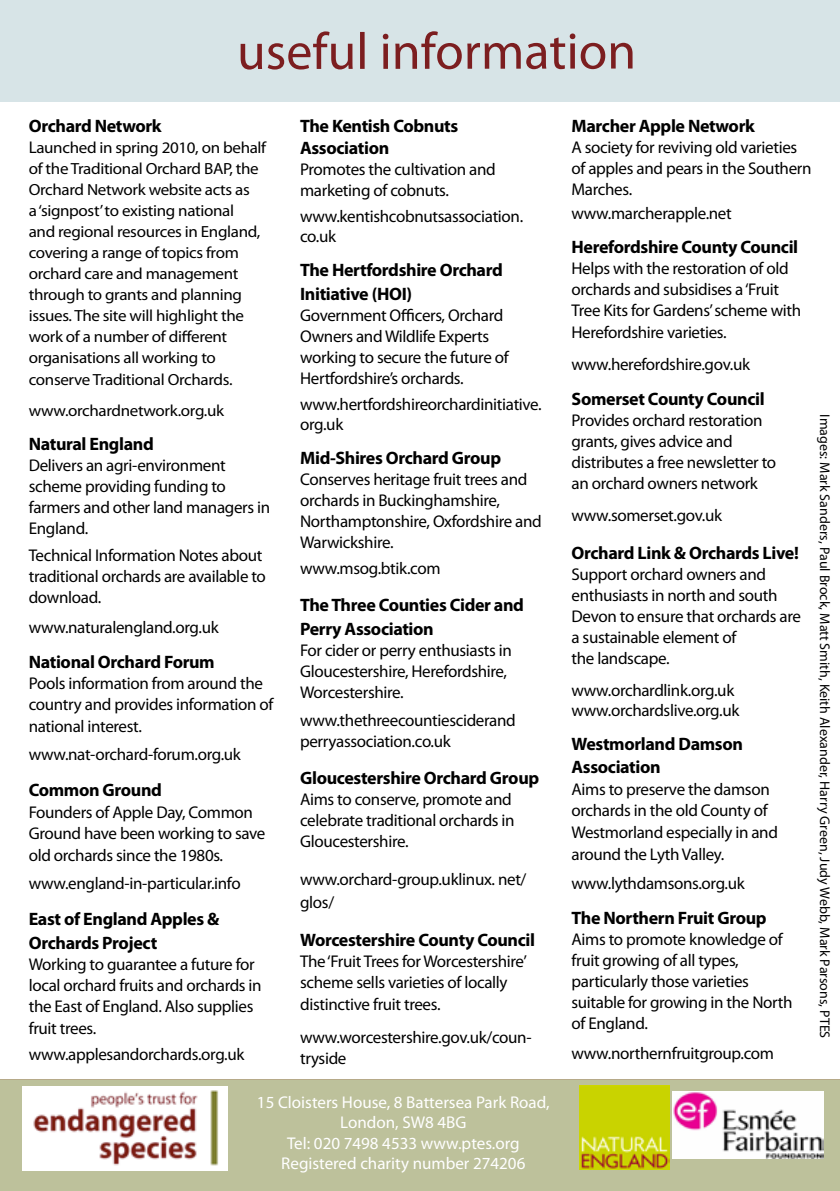
<style>
.page{position:relative;width:840px;height:1191px;background:#fff}
.page>*{position:absolute;margin:0;border:0;box-sizing:border-box;transform-origin:0 0}
.t1{font:52px "Myriad Pro";color:#7c1e20}
.t2{font:700 18px/24px "Myriad Pro";letter-spacing:-.02em;color:#000}
.t3{font:17px/21px "Myriad Pro";letter-spacing:-.02em;color:#000}
.t4{font:17px/20.4px "Myriad Pro";color:#fff;text-align:center}
.t5{font:16.2px/21px "Myriad Pro";letter-spacing:-.02em;color:#000;scale:1.05 1}
.t6{font:14px "Myriad Pro";color:#000}
.s1{font-size:17px}
</style>
<div class="page">
<div style="left:0;top:0;width:839px;height:101px;background:#d7e4e7"></div>
<div style="left:0;top:1080px;width:839px;height:111px;background:#bdc19b"></div>
<img style="left:579px;top:1085px;width:90px;height:84px">
<img style="left:672px;top:1091px;width:150px;height:67px">
<img style="left:22px;top:1086px;width:206px;height:84px">
<h1 class="t1" style="left:237px;top:19px;width:400px">useful information</h1>
<p class="t2" style="left:29px;top:113px;width:134px">Orchard Network</p>
<p class="t5" style="left:29px;top:136px;width:228px"><span class="s1">L</span>aunched in spring 2010, on behalf of the Traditional Orchard BAP, the<br>Orchard Network website acts as<br>a ‘signpost’ to existing national<br>and regional resources in England, covering a range of topics from orchard care and management through to grants and planning issues. The site will highlight the work of a number of different organisations all working to</p>
<p class="t5" style="left:29px;top:364px;width:195px;line-height:30.8px">conserve Traditional Orchards. www.orchardnetwork.org.uk</p>
<p class="t2" style="left:29px;top:431px;width:126px">Natural England</p>
<p class="t3" style="left:29px;top:454px;width:243px">Delivers an agri-environment scheme providing funding to farmers and other land managers in<br>England.</p>
<p class="t3" style="left:29px;top:544px;width:238px">Technical Information Notes about traditional orchards are available to download.</p>
<p class="t3" style="left:29px;top:616px;width:191px">www.naturalengland.org.uk</p>
<p class="t2" style="left:29px;top:650px;width:187px">National Orchard Forum</p>
<p class="t3" style="left:29px;top:673px;width:246px">Pools information from around the country and provides information of national interest.</p>
<p class="t3" style="left:29px;top:743px;width:213px">www.nat-orchard-forum.org.uk</p>
<p class="t2" style="left:29px;top:777px;width:135px">Common Ground</p>
<p class="t3" style="left:29px;top:801px;width:238px;line-height:21.6px">Founders of Apple Day, Common<br>Ground have been working to save old orchards since the 1980s.</p>
<p class="t3" style="left:29px;top:872px;width:213px">www.england-in-particular.info</p>
<p class="t2" style="left:29px;top:906px;width:192px">East of England Apples &amp;<br>Orchards Project</p>
<p class="t3" style="left:29px;top:953px;width:234px">Working to guarantee a future for local orchard fruits and orchards in the East of England. Also supplies fruit trees.</p>
<p class="t3" style="left:29px;top:1043px;width:217px">www.applesandorchards.org.uk</p>
<p class="t2" style="left:300px;top:114px;width:160px;line-height:22.8px">The Kentish Cobnuts<br>Association</p>
<p class="t3" style="left:300px;top:159px;width:197px">Promotes the cultivation and marketing of cobnuts.</p>
<p class="t3" style="left:300px;top:207px;width:224px;line-height:19.2px">www.kentishcobnutsassociation. co.uk</p>
<p class="t2" style="left:300px;top:257px;width:204px">The Hertfordshire Orchard<br>Initiative (HOI)</p>
<p class="t3" style="left:300px;top:304px;width:210px">Government Officers, Orchard<br>Owners and Wildlife Experts working to secure the future of<br>Hertfordshire’s orchards.</p>
<p class="t3" style="left:300px;top:394px;width:243px;line-height:20px">www.hertfordshireorchardinitiative. org.uk</p>
<p class="t2" style="left:300px;top:445px;width:202px">Mid-Shires Orchard Group</p>
<p class="t3" style="left:300px;top:468px;width:243px">Conserves heritage fruit trees and orchards in Buckinghamshire,<br>Northamptonshire, Oxfordshire and<br>Warwickshire.</p>
<p class="t3" style="left:300px;top:557px;width:142px">www.msog.btik.com</p>
<p class="t2" style="left:300px;top:592px;width:225px">The Three Counties Cider and<br>Perry Association</p>
<p class="t3" style="left:300px;top:639px;width:213px">For cider or perry enthusiasts in<br>Gloucestershire, Herefordshire,<br>Worcestershire.</p>
<p class="t3" style="left:300px;top:709px;width:217px;line-height:21.6px">www.thethreecountiesciderand perryassociation.co.uk</p>
<p class="t2" style="left:300px;top:765px;width:240px">Gloucestershire Orchard Group</p>
<p class="t3" style="left:300px;top:788px;width:216px">Aims to conserve, promote and celebrate traditional orchards in<br>Gloucestershire.</p>
<p class="t3" style="left:300px;top:867px;width:228px;line-height:22.8px">www.orchard-group.uklinux. net/ glos/</p>
<p class="t2" style="left:300px;top:927px;width:236px">Worcestershire County Council</p>
<p class="t3" style="left:300px;top:950px;width:228px">The ‘Fruit Trees for Worcestershire’ scheme sells varieties of locally distinctive fruit trees.</p>
<p class="t3" style="left:300px;top:1025px;width:233px;line-height:21.6px">www.worcestershire.gov.uk/coun&shy;tryside</p>
<p class="t4" style="left:257px;top:1091px;width:294px">15 Cloisters House, 8 Battersea Park Road,<br>London, SW8 4BG<br>Tel: 020 7498 4533 www.ptes.org<br>Registered charity number 274206</p>
<p class="t2" style="left:571px;top:113px;width:185px">Marcher Apple Network</p>
<p class="t3" style="left:571px;top:136px;width:241px">A society for reviving old varieties of apples and pears in the Southern<br>Marches.</p>
<p class="t3" style="left:571px;top:203px;width:162px">www.marcherapple.net</p>
<p class="t2" style="left:571px;top:235px;width:228px">Herefordshire County Council</p>
<p class="t3" style="left:571px;top:258px;width:231px">Helps with the restoration of old orchards and subsidises a ‘Fruit<br>Tree Kits for Gardens’ scheme with<br>Herefordshire varieties.</p>
<p class="t3" style="left:571px;top:353px;width:180px">www.herefordshire.gov.uk</p>
<p class="t2" style="left:571px;top:386px;width:194px">Somerset County Council</p>
<p class="t3" style="left:571px;top:410px;width:206px">Provides orchard restoration grants, gives advice and distributes a free newsletter to an orchard owners network</p>
<p class="t3" style="left:571px;top:504px;width:152px">www.somerset.gov.uk</p>
<p class="t2" style="left:571px;top:540px;width:229px">Orchard Link &amp; Orchards Live!</p>
<p class="t3" style="left:571px;top:563px;width:231px">Support orchard owners and enthusiasts in north and south<br>Devon to ensure that orchards are a sustainable element of<br>the landscape.</p>
<p class="t3" style="left:571px;top:680px;width:169px;line-height:20px">www.orchardlink.org.uk www.orchardslive.org.uk</p>
<p class="t2" style="left:571px;top:732px;width:173px;line-height:22.8px">Westmorland Damson<br>Association</p>
<p class="t3" style="left:571px;top:778px;width:208px;line-height:21.6px">Aims to preserve the damson orchards in the old County of<br>Westmorland especially in and around the Lyth Valley.</p>
<p class="t3" style="left:571px;top:872px;width:175px">www.lythdamsons.org.uk</p>
<p class="t2" style="left:571px;top:905px;width:196px">The Northern Fruit Group</p>
<p class="t3" style="left:571px;top:928px;width:222px">Aims to promote knowledge of fruit growing of all types, particularly those varieties suitable for growing in the North of England.</p>
<p class="t3" style="left:571px;top:1042px;width:204px">www.northernfruitgroup.com</p>
<p class="t6" style="left:833px;top:414px;width:626px;rotate:90deg">Images: Mark Sanders, Paul Brock, Matt Smith, Keith Alexander, Harry Green, Judy Webb, Mark Parsons, PTES</p>
</div>
